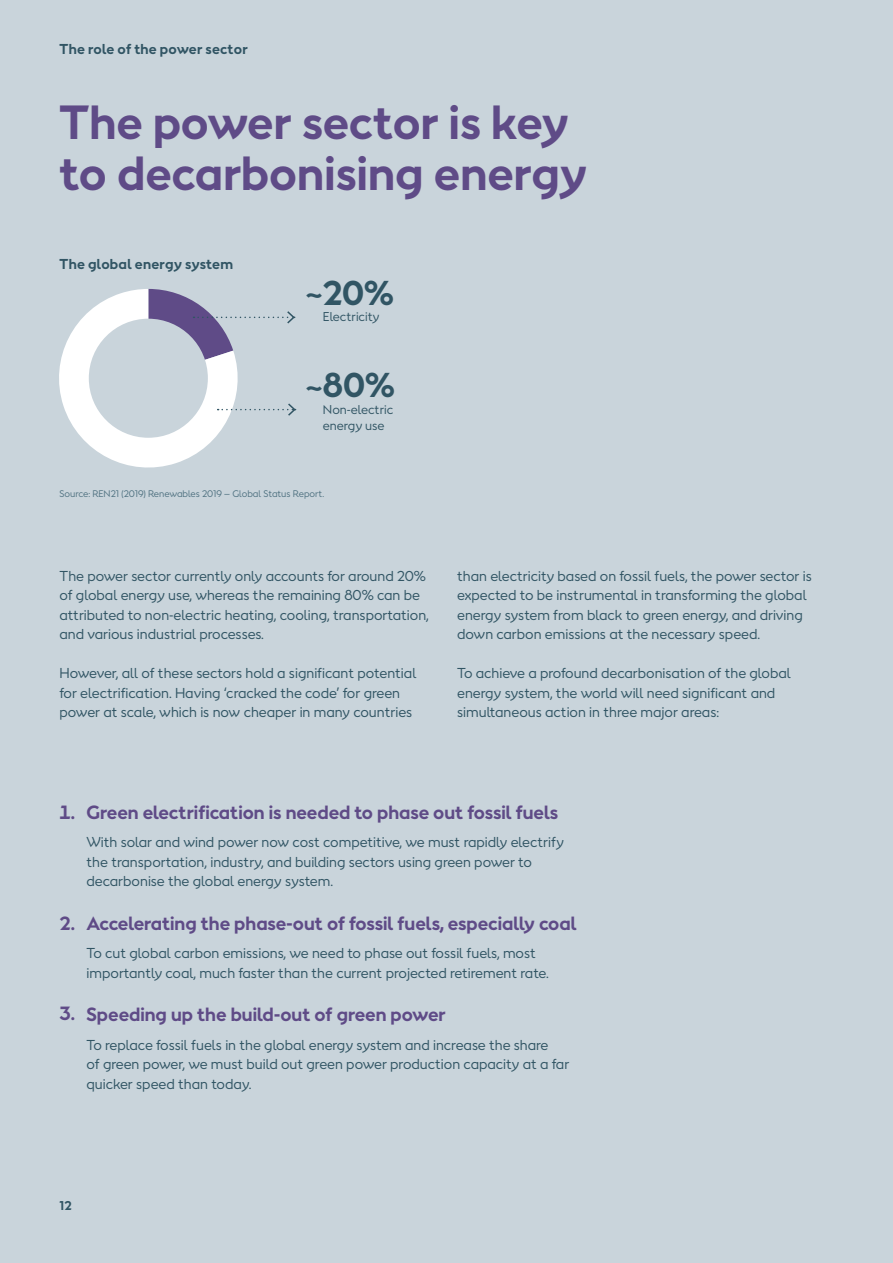
<style>
.page{position:relative;width:893px;height:1263px;background:#c9d4db}
.page>*{position:absolute;margin:0;border:0;box-sizing:border-box;transform-origin:0 0}
.Header_28_30{font:700 45px/51px "Orsted Sans";color:#5f4b87}
.Body_9_13{font:700 32.4px "Orsted Sans";color:#315564}
.Subhead_12_5_16{font:700 18px "Orsted Sans";color:#5f4b87}
.Body_9_13-2{font:13.5px/19.5px "Orsted Sans";color:#315564}
.Subhead_12_5_16-2{font:13.5px/19.5px "Orsted Sans";color:#315564}
.Body_header_9_5_13{font:700 13.5px "Orsted Sans";letter-spacing:.02em;color:#315564}
.Body_9_13-3{font:12px/16.5px "Orsted Sans";color:#315564}
.t1{font:700 12px "Orsted Sans";color:#315564}
.Notes{font:9px "Orsted Sans";color:#517382}
.s1{font-size:27px}
</style>
<div class="page">
<svg style="left:59px;top:289px;width:238px;height:179px"></svg>
<p class="Body_header_9_5_13" style="left:60px;top:40px;width:190px">The role of the power sector</p>
<p class="Header_28_30" style="left:60px;top:97px;width:529px">The power sector is key to decarbonising energy</p>
<p class="Body_header_9_5_13" style="left:60px;top:254px;width:175px">The global energy system</p>
<p class="Body_9_13" style="left:305px;top:271px;width:90px"><span class="s1">~</span>20%</p>
<p class="Body_9_13-3" style="left:323px;top:308px;width:58px">Electricity</p>
<p class="Body_9_13" style="left:305px;top:363px;width:91px"><span class="s1">~</span>80%</p>
<p class="Body_9_13-3" style="left:323px;top:401px;width:72px">Non-electric energy use</p>
<p class="Notes" style="left:60px;top:488px;width:266px">Source: REN21 (2019) Renewables 2019 – Global Status Report.</p>
<p class="Body_9_13-2" style="left:60px;top:566px;width:371px">The power sector currently only accounts for around 20% of global energy use, whereas the remaining 80% can be attributed to non-electric heating, cooling, transportation, and various industrial processes.</p>
<p class="Body_9_13-2" style="left:60px;top:663px;width:358px">However, all of these sectors hold a significant potential for electrification. Having ‘cracked the code’ for green power at scale, which is now cheaper in many countries</p>
<p class="Body_9_13-2" style="left:457px;top:566px;width:356px">than electricity based on fossil fuels, the power sector is expected to be instrumental in transforming the global energy system from black to green energy, and driving down carbon emissions at the necessary speed.</p>
<p class="Body_9_13-2" style="left:457px;top:663px;width:335px">To achieve a profound decarbonisation of the global energy system, the world will need significant and simultaneous action in three major areas:</p>
<p class="Subhead_12_5_16" style="left:60px;top:800px;width:17px">1.</p>
<p class="Subhead_12_5_16" style="left:60px;top:911px;width:17px">2.</p>
<p class="Subhead_12_5_16" style="left:60px;top:1001px;width:17px">3.</p>
<p class="Subhead_12_5_16" style="left:87px;top:800px;width:473px">Green electrification is needed to phase out fossil fuels</p>
<p class="Body_9_13-2" style="left:87px;top:832px;width:479px">With solar and wind power now cost competitive, we must rapidly electrify the transportation, industry, and building sectors using green power to decarbonise the global energy system.</p>
<p class="Subhead_12_5_16" style="left:87px;top:911px;width:491px">Accelerating the phase-out of fossil fuels, especially coal</p>
<p class="Body_9_13-2" style="left:87px;top:943px;width:464px">To cut global carbon emissions, we need to phase out fossil fuels, most importantly coal, much faster than the current projected retirement rate.</p>
<p class="Subhead_12_5_16" style="left:87px;top:1002px;width:361px">Speeding up the build-out of green power</p>
<p class="Subhead_12_5_16-2" style="left:87px;top:1035px;width:484px">To replace fossil fuels in the global energy system and increase the share<br>of green power, we must build out green power production capacity at a far quicker speed than today.</p>
<p class="t1" style="left:60px;top:1197px;width:14px">12</p>
</div>
